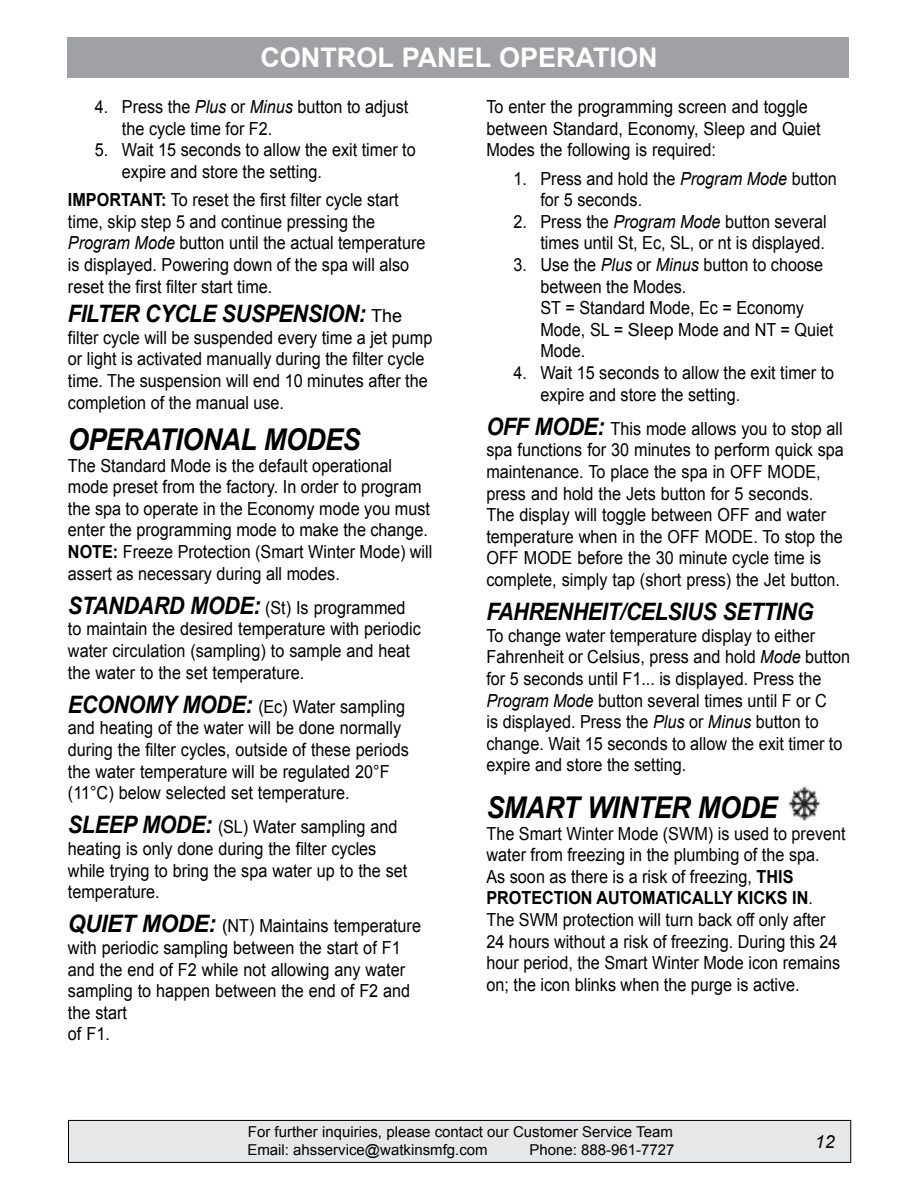
<style>
.page{position:relative;width:918px;height:1188px;background:#fff}
.page>*{position:absolute;margin:0;border:0;box-sizing:border-box;transform-origin:0 0}
.t1{font:italic 700 30px "Arial";letter-spacing:-.02em;color:#000;scale:.9 1}
.t2{font:700 27px "Arial";color:#fff}
.t3{font:italic 700 24px "Arial";letter-spacing:-.02em;color:#000;scale:.9 1}
.t4{font:18px/21.6px "Arial";color:#000;scale:.9 1}
.t5{font:18px/21.6px "Arial";color:#000;scale:.95 1}
.t6{font:italic 18px "Arial";color:#000}
.t7{font:15px/17.7px "Arial";color:#000}
.s1{font-style:italic}
.s2{font-weight:700}
.s3{font-weight:400;font-style:normal;font-size:18px}
.s4{font-weight:700;font-style:italic;font-size:24px}
</style>
<div class="page">
<div style="left:69px;top:1120px;width:782px;height:42px;background:#e6e7e8"></div>
<div style="left:68px;top:1120px;width:783px;height:43px;border:1px solid #000"></div>
<div style="left:68px;top:37px;width:781px;height:41px;background:#9fa1a4"></div>
<img style="left:788px;top:786px;width:32px;height:36px">
<h2 class="t2" style="left:260px;top:40px;width:399px">CONTROL PANEL OPERATION</h2>
<p class="t4" style="left:122px;top:96px;width:320px;text-indent:-27px">4. Press the <span class="s1">Plus</span> or <span class="s1">Minus</span> button to adjust the cycle time for F2.</p>
<p class="t4" style="left:122px;top:139px;width:328px;text-indent:-27px">5. Wait 15 seconds to allow the exit timer to expire and store the setting.</p>
<p class="t4" style="left:68px;top:189px;width:399px"><span class="s2">IMPORTANT:</span> To reset the first filter cycle start time, skip step 5 and continue pressing the <span class="s1">Program Mode</span> button until the actual temperature is displayed. Powering down of the spa will also reset the first filter start time.</p>
<h3 class="t3" style="left:68px;top:298px;width:373px">FILTER CYCLE SUSPENSION: <span class="s3">The</span></h3>
<p class="t4" style="left:68px;top:327px;width:406px">filter cycle will be suspended every time a jet pump or light is activated manually during the filter cycle time. The suspension will end 10 minutes after the completion of the manual use.</p>
<h1 class="t1" style="left:68px;top:420px;width:327px">OPERATIONAL MODES</h1>
<p class="t4" style="left:68px;top:455px;width:406px">The Standard Mode is the default operational mode preset from the factory. In order to program the spa to operate in the Economy mode you must enter the programming mode to make the change.<br><span class="s2">NOTE:</span> Freeze Protection (Smart Winter Mode) will assert as necessary during all modes.</p>
<p class="t4" style="left:68px;top:597px;width:394px"><span class="s4">STANDARD MODE:</span> (St) Is programmed to maintain the desired temperature with periodic water circulation (sampling) to sample and heat the water to the set temperature.</p>
<p class="t4" style="left:68px;top:696px;width:380px"><span class="s4">ECONOMY MODE:</span> (Ec) Water sampling and heating of the water will be done normally during the filter cycles, outside of these periods the water temperature will be regulated 20°F (11°C) below selected set temperature.</p>
<p class="t4" style="left:68px;top:817px;width:379px"><span class="s4">SLEEP MODE:</span> (SL) Water sampling and heating is only done during the filter cycles while trying to bring the spa water up to the set temperature.</p>
<p class="t5" style="left:68px;top:916px;width:373px"><span class="s4">QUIET MODE:</span> (NT) Maintains temperature with periodic sampling between the start of F1 and the end of F2 while not allowing any water sampling to happen between the end of F2 and the start<br>of F1.</p>
<p class="t4" style="left:486px;top:96px;width:373px">To enter the programming screen and toggle between Standard, Economy, Sleep and Quiet<br>Modes the following is required:</p>
<p class="t4" style="left:540px;top:168px;width:331px;text-indent:-27px">1. Press and hold the <span class="s1">Program Mode</span> button for 5 seconds.</p>
<p class="t4" style="left:513px;top:211px;width:350px;text-align:right">2. Press the <span class="s1">Program Mode</span> button several times until St, Ec, SL, or nt is displayed.</p>
<p class="t4" style="left:540px;top:254px;width:327px;text-indent:-27px">3. Use the <span class="s1">Plus</span> or <span class="s1">Minus</span> button to choose between the Modes.<br>ST = Standard Mode, Ec = Economy<br>Mode, SL = Sleep Mode and NT = Quiet<br>Mode.</p>
<p class="t4" style="left:540px;top:362px;width:328px;text-indent:-27px">4. Wait 15 seconds to allow the exit timer to expire and store the setting.</p>
<p class="t4" style="left:486px;top:418px;width:399px"><span class="s4">OFF MODE:</span> This mode allows you to stop all spa functions for 30 minutes to perform quick spa maintenance. To place the spa in OFF MODE, press and hold the Jets button for 5 seconds.<br>The display will toggle between OFF and water temperature when in the OFF MODE. To stop the OFF MODE before the 30 minute cycle time is complete, simply tap (short press) the Jet button.</p>
<h3 class="t3" style="left:486px;top:596px;width:365px">FAHRENHEIT/CELSIUS SETTING</h3>
<p class="t4" style="left:486px;top:625px;width:406px">To change water temperature display to either Fahrenheit or Celsius, press and hold <span class="s1">Mode</span> button for 5 seconds until F1... is displayed. Press the <span class="s1">Program Mode</span> button several times until F or C<br>is displayed. Press the <span class="s1">Plus</span> or <span class="s1">Minus</span> button to change. Wait 15 seconds to allow the exit timer to expire and store the setting.</p>
<h1 class="t1" style="left:486px;top:787px;width:325px">SMART WINTER MODE</h1>
<p class="t4" style="left:486px;top:823px;width:401px">The Smart Winter Mode (SWM) is used to prevent water from freezing in the plumbing of the spa.<br>As soon as there is a risk of freezing, <span class="s2">THIS PROTECTION AUTOMATICALLY KICKS IN</span>.<br>The SWM protection will turn back off only after 24 hours without a risk of freezing. During this 24 hour period, the Smart Winter Mode icon remains on; the icon blinks when the purge is active.</p>
<p class="t7" style="left:247px;top:1123px;width:427px">For further inquiries, please contact our Customer Service Team<br>Email: ahsservice@watkinsmfg.com</p>
<p class="t7" style="left:529px;top:1141px;width:147px">Phone: 888-961-7727</p>
<p class="t6" style="left:815px;top:1130px;width:22px">12</p>
</div>
